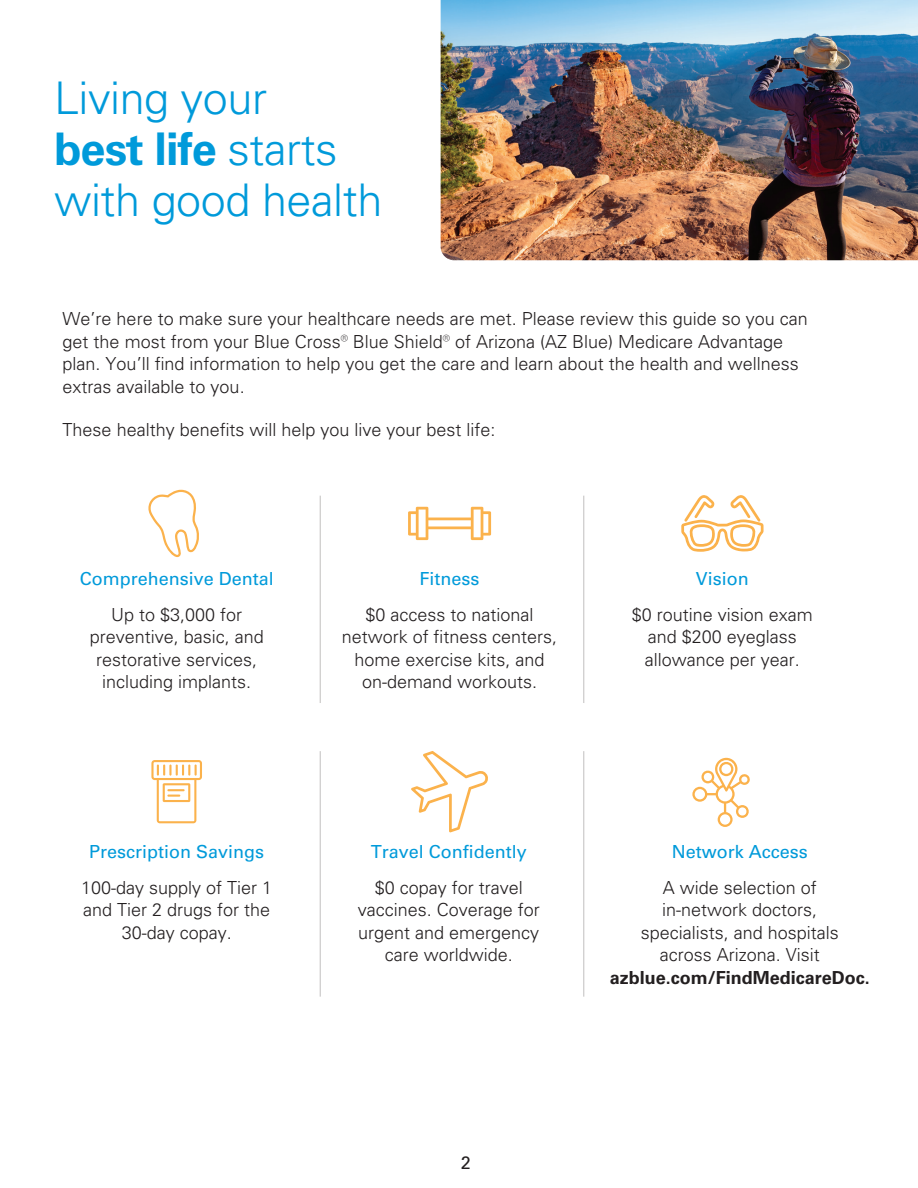
<style>
.page{position:relative;width:918px;height:1188px;background:#fff}
.page>*{position:absolute;margin:0;border:0;box-sizing:border-box;transform-origin:0 0}
.t1{font:300 45px/51px "Univers LT Pro 45";letter-spacing:-.01em;color:#009ada}
.t2{font:300 18px/22.5px "Univers LT Pro 45";color:#231f20;text-align:center}
.t3{font:18px "Univers LT Pro 55 Roman";color:#009ada}
.t4{font:18px "Univers LT Pro 55 Roman";color:#231f20}
.s1{font-family:"Univers LT Pro 65";font-weight:700}
</style>
<div class="page">
<hr style="left:320px;top:496px;width:1px;height:207px;background:#c8c7c6">
<hr style="left:583px;top:496px;width:1px;height:207px;background:#c8c7c6">
<hr style="left:320px;top:751px;width:1px;height:246px;background:#c8c7c6">
<hr style="left:583px;top:751px;width:1px;height:246px;background:#c8c7c6">
<img style="left:441px;top:0;width:477px;height:260px">
<svg style="left:151px;top:760px;width:51px;height:63px"></svg>
<svg style="left:148px;top:490px;width:51px;height:67px"></svg>
<svg style="left:408px;top:507px;width:83px;height:33px"></svg>
<svg style="left:681px;top:495px;width:83px;height:57px"></svg>
<svg style="left:411px;top:751px;width:77px;height:81px"></svg>
<svg style="left:692px;top:758px;width:58px;height:69px"></svg>
<h2 class="t1" style="left:54px;top:71px;width:330px">Living your<br><span class="s1">best life</span> starts with good health</h2>
<p class="t2" style="left:63px;top:307px;width:747px;text-align:left">We’re here to make sure your healthcare needs are met. Please review this guide so you can get the most from your Blue Cross® Blue Shield® of Arizona (AZ Blue) Medicare Advantage plan. You’ll find information to help you get the care and learn about the health and wellness extras available to you.</p>
<p class="t2" style="left:63px;top:418px;width:434px">These healthy benefits will help you live your best life:</p>
<h3 class="t3" style="left:80px;top:566px;width:196px">Comprehensive Dental</h3>
<p class="t2" style="left:90px;top:603px;width:176px">Up to $3,000 for preventive, basic, and restorative services, including implants.</p>
<h3 class="t3" style="left:89px;top:839px;width:177px">Prescription Savings</h3>
<p class="t2" style="left:81px;top:876px;width:193px">100-day supply of Tier 1 and Tier 2 drugs for the<br>30-day copay.</p>
<h3 class="t3" style="left:420px;top:566px;width:62px">Fitness</h3>
<p class="t2" style="left:342px;top:603px;width:217px">$0 access to national network of fitness centers, home exercise kits, and on-demand workouts.</p>
<h3 class="t3" style="left:696px;top:566px;width:55px">Vision</h3>
<p class="t2" style="left:632px;top:603px;width:183px">$0 routine vision exam and $200 eyeglass allowance per year.</p>
<h3 class="t3" style="left:371px;top:839px;width:158px">Travel Confidently</h3>
<p class="t2" style="left:358px;top:876px;width:184px">$0 copay for travel vaccines. Coverage for urgent and emergency care worldwide.</p>
<h3 class="t3" style="left:672px;top:839px;width:138px">Network Access</h3>
<p class="t2" style="left:610px;top:876px;width:262px">A wide selection of<br>in-network doctors,<br>specialists, and hospitals<br>across Arizona. Visit <span class="s1">azblue.com/FindMedicareDoc.</span></p>
<p class="t4" style="left:461px;top:1150px;width:12px">2</p>
</div>
